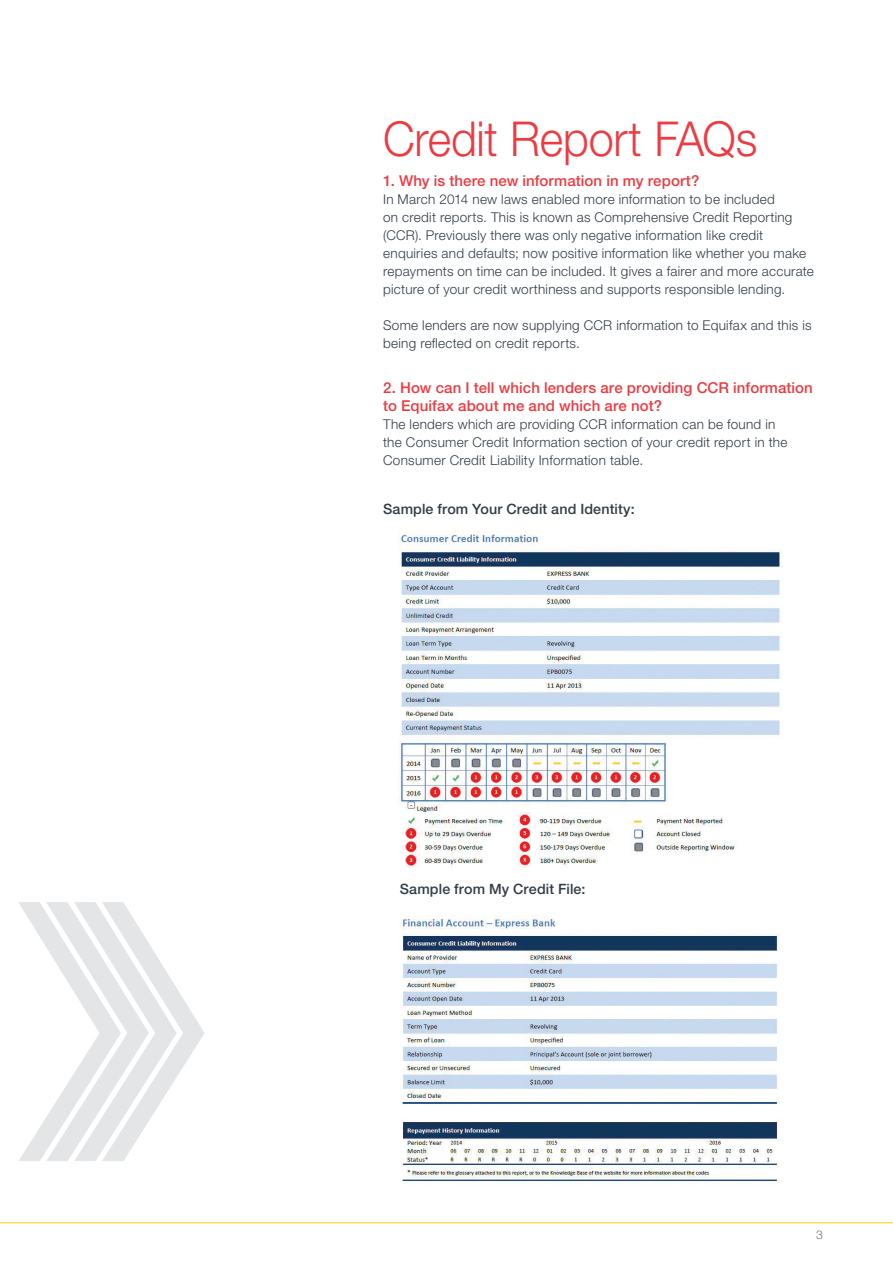
<style>
.page{position:relative;width:893px;height:1263px;background:#fff}
.page>*{position:absolute;margin:0;border:0;box-sizing:border-box;transform-origin:0 0}
.t1{font:300 48.15px "Helvetica Neue LT Std";letter-spacing:-.01em;color:#ee3a41;scale:.93 1}
.Subhead_1{font:500 15px/18px "Helvetica Neue LT Std";letter-spacing:.005em;color:#ee3a41}
.Subhead_2{font:500 14.25px "Helvetica Neue LT Std";letter-spacing:.01em;color:#323d47}
.Body_Copy-1st_Paragr{font:300 13.5px/18px "Helvetica Neue LT Std";letter-spacing:.02em;color:#323d47}
.Body_Copy-Paragraph{font:300 13.5px/18px "Helvetica Neue LT Std";letter-spacing:.02em;color:#323d47}
.Page_Number-Right{font:300 12px "Helvetica Neue LT Std";color:#6a747b}
</style>
<div class="page">
<hr style="left:0;top:1222px;width:893px;height:1px;background:#fece08">
<svg style="left:19px;top:902px;width:185px;height:259px"></svg>
<img style="left:398px;top:531px;width:384px;height:336px">
<img style="left:402px;top:915px;width:378px;height:267px">
<p class="t1" style="left:383px;top:110px;width:404px">Credit Report FAQs</p>
<p class="Subhead_1" style="left:383px;top:172px;width:318px">1. Why is there new information in my report?</p>
<p class="Body_Copy-1st_Paragr" style="left:383px;top:190px;width:432px">In March 2014 new laws enabled more information to be included<br>on credit reports. This is known as Comprehensive Credit Reporting (CCR). Previously there was only negative information like credit enquiries and defaults; now positive information like whether you make repayments on time can be included. It gives a fairer and more accurate picture of your credit worthiness and supports responsible lending.</p>
<p class="Body_Copy-Paragraph" style="left:383px;top:316px;width:430px">Some lenders are now supplying CCR information to Equifax and this is being reflected on credit reports.</p>
<p class="Subhead_1" style="left:383px;top:379px;width:431px">2. How can I tell which lenders are providing CCR information to Equifax about me and which are not?</p>
<p class="Body_Copy-1st_Paragr" style="left:383px;top:415px;width:406px">The lenders which are providing CCR information can be found in the Consumer Credit Information section of your credit report in the<br>Consumer Credit Liability Information table.</p>
<p class="Subhead_2" style="left:383px;top:501px;width:253px">Sample from Your Credit and Identity:</p>
<p class="Subhead_2" style="left:400px;top:880px;width:187px">Sample from My Credit File:</p>
<p class="Page_Number-Right" style="left:816px;top:1227px;width:8px">3</p>
</div>
